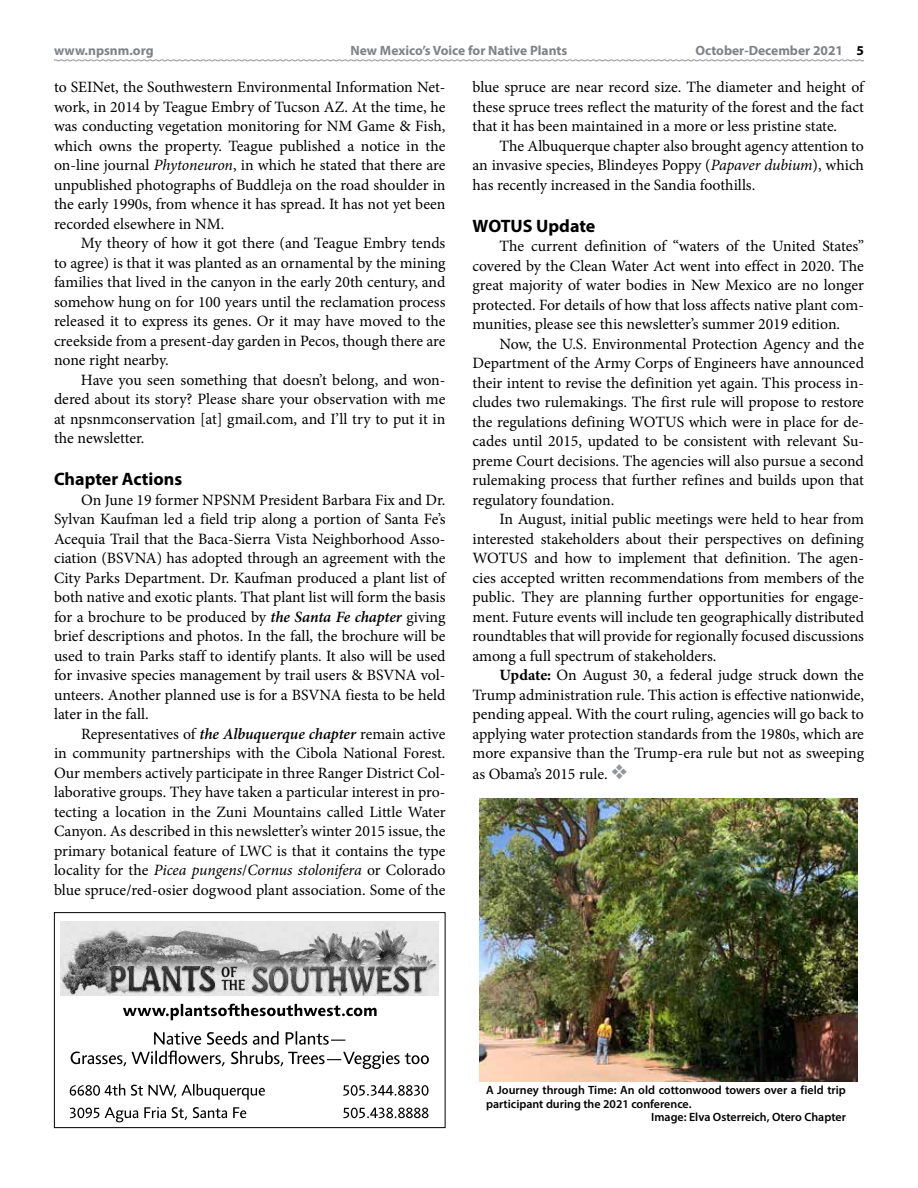
<style>
.page{position:relative;width:918px;height:1188px;background:#fff}
.page>*{position:absolute;margin:0;border:0;box-sizing:border-box;transform-origin:0 0}
.t1{font:700 18px "Myriad Pro";color:#000}
.t2{font:15.75px/19.5px "Minion Pro";color:#000;text-align:justify}
.t3{font:700 13.5px "Myriad Pro";color:#808285}
.t4{font:600 12px "Myriad Pro";color:#000}
.s1{color:#000}
.s2{font-style:italic}
.s3{font-weight:600;font-style:italic}
.s4{font-weight:700}
.s5{color:#939598}
</style>
<div class="page">
<svg style="left:54px;top:59px;width:810px;height:3px"></svg>
<div style="left:54px;top:912px;width:392px;height:216px;border:1px solid #000"></div>
<img style="left:61px;top:921px;width:378px;height:75px">
<svg style="left:123px;top:1004px;width:254px;height:16px"></svg>
<svg style="left:154px;top:1031px;width:191px;height:14px"></svg>
<svg style="left:71px;top:1051px;width:358px;height:18px"></svg>
<svg style="left:70px;top:1084px;width:359px;height:16px"></svg>
<svg style="left:70px;top:1107px;width:359px;height:15px"></svg>
<img style="left:479px;top:798px;width:378px;height:284px">
<p class="t3" style="left:54px;top:42px;width:101px">www.npsnm.org</p>
<p class="t3" style="left:351px;top:42px;width:218px">New Mexico’s Voice for Native Plants</p>
<p class="t3" style="left:695px;top:42px;width:170px">October-December 2021 <span class="s1">5</span></p>
<p class="t2" style="left:54px;top:78px;width:393px">to SEINet, the Southwestern Environmental Information Net&shy;work, in 2014 by Teague Embry of Tucson AZ. At the time, he was conducting vegetation monitoring for NM Game &amp; Fish, which owns the property. Teague published a notice in the on-line journal <span class="s2">Phytoneuron</span>, in which he stated that there are unpublished photographs of Buddleja on the road shoulder in the early 1990s, from whence it has spread. It has not yet been recorded elsewhere in NM.</p>
<p class="t2" style="left:54px;top:234px;width:393px;text-indent:27px">My theory of how it got there (and Teague Embry tends to agree) is that it was planted as an ornamental by the mining families that lived in the canyon in the early 20th century, and somehow hung on for 100 years until the reclamation process released it to express its genes. Or it may have moved to the creekside from a present-day garden in Pecos, though there are none right nearby.</p>
<p class="t2" style="left:54px;top:370px;width:393px;text-indent:27px">Have you seen something that doesn’t belong, and won&shy;dered about its story? Please share your observation with me at npsnmconservation [at] gmail.com, and I’ll try to put it in the newsletter.</p>
<p class="t1" style="left:54px;top:468px;width:130px">Chapter Actions</p>
<p class="t2" style="left:54px;top:490px;width:393px;text-indent:27px">On June 19 former NPSNM President Barbara Fix and Dr.<br>Sylvan Kaufman led a field trip along a portion of Santa Fe’s Acequia Trail that the Baca-Sierra Vista Neighborhood Asso&shy;ciation (BSVNA) has adopted through an agreement with the City Parks Department. Dr. Kaufman produced a plant list of both native and exotic plants. That plant list will form the basis for a brochure to be produced by <span class="s3">the Santa Fe chapter</span> giving brief descriptions and photos. In the fall, the brochure will be used to train Parks staff to identify plants. It also will be used for invasive species management by trail users &amp; BSVNA vol&shy;unteers. Another planned use is for a BSVNA fiesta to be held later in the fall.</p>
<p class="t2" style="left:54px;top:724px;width:393px;text-indent:27px">Representatives of <span class="s3">the Albuquerque chapter</span> remain active in community partnerships with the Cibola National Forest.<br>Our members actively participate in three Ranger District Col&shy;laborative groups. They have taken a particular interest in pro&shy;tecting a location in the Zuni Mountains called Little Water Canyon. As described in this newsletter’s winter 2015 issue, the primary botanical feature of LWC is that it contains the type locality for the <span class="s2">Picea pungens</span>/<span class="s2">Cornus stolonifera</span> or Colorado blue spruce/red-osier dogwood plant association. Some of the</p>
<p class="t2" style="left:472px;top:78px;width:393px">blue spruce are near record size. The diameter and height of these spruce trees reflect the maturity of the forest and the fact that it has been maintained in a more or less pristine state.</p>
<p class="t2" style="left:472px;top:136px;width:393px;text-indent:27px">The Albuquerque chapter also brought agency attention to an invasive species, Blindeyes Poppy (<span class="s2">Papaver dubium</span>), which has recently increased in the Sandia foothills.</p>
<p class="t1" style="left:472px;top:214px;width:124px">WOTUS Update</p>
<p class="t2" style="left:473px;top:237px;width:393px;text-indent:27px">The current definition of “waters of the United States” covered by the Clean Water Act went into effect in 2020. The great majority of water bodies in New Mexico are no longer protected. For details of how that loss affects native plant com&shy;munities, please see this newsletter’s summer 2019 edition.</p>
<p class="t2" style="left:473px;top:334px;width:393px;text-indent:27px">Now, the U.S. Environmental Protection Agency and the Department of the Army Corps of Engineers have announced their intent to revise the definition yet again. This process in&shy;cludes two rulemakings. The first rule will propose to restore the regulations defining WOTUS which were in place for de&shy;cades until 2015, updated to be consistent with relevant Su&shy;preme Court decisions. The agencies will also pursue a second rulemaking process that further refines and builds upon that regulatory foundation.</p>
<p class="t2" style="left:473px;top:510px;width:393px;text-indent:27px">In August, initial public meetings were held to hear from interested stakeholders about their perspectives on defining WOTUS and how to implement that definition. The agen&shy;cies accepted written recommendations from members of the public. They are planning further opportunities for engage&shy;ment. Future events will include ten geographically distributed roundtables that will provide for regionally focused discussions among a full spectrum of stakeholders.</p>
<p class="t2" style="left:473px;top:666px;width:393px;text-indent:27px"><span class="s4">Update:</span> On August 30, a federal judge struck down the Trump administration rule. This action is effective nationwide, pending appeal. With the court ruling, agencies will go back to applying water protection standards from the 1980s, which are more expansive than the Trump-era rule but not as sweeping</p>
<p class="t2" style="left:473px;top:765px;width:157px">as Obama’s 2015 rule. <span class="s5">❖</span></p>
<p class="t4" style="left:486px;top:1083px;width:361px">A Journey through Time: An old cottonwood towers over a field trip</p>
<p class="t4" style="left:486px;top:1096px;width:207px">participant during the 2021 conference.</p>
<p class="t4" style="left:651px;top:1110px;width:196px">Image: Elva Osterreich, Otero Chapter</p>
</div>
